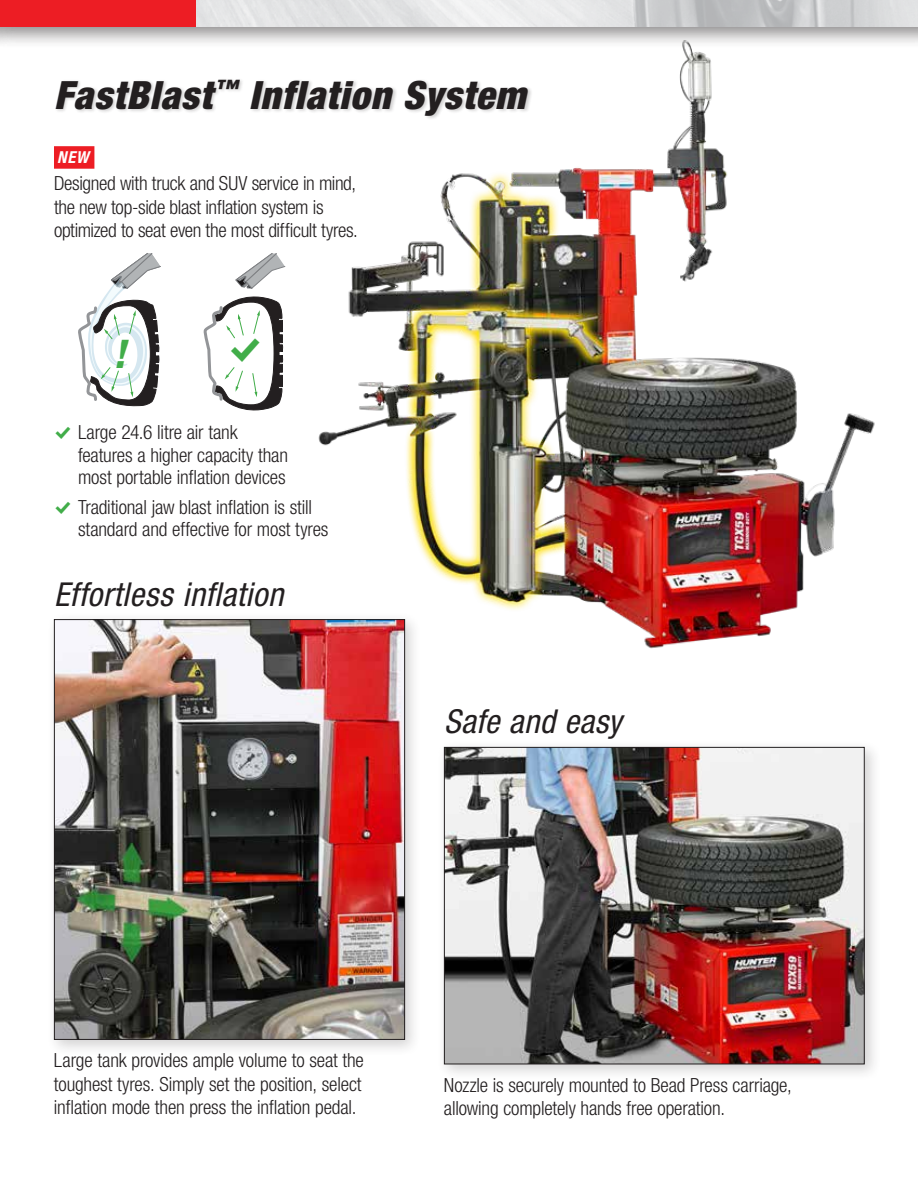
<style>
.page{position:relative;width:918px;height:1188px;background:#fff}
.page>*{position:absolute;margin:0;border:0;box-sizing:border-box;transform-origin:0 0}
.t1{font:40.65px "Modern Pictograms";color:#41ad49}
.t2{font:italic 900 40.35px "Gotham";color:#41ad49;scale:.78 1}
.t3{font:italic 900 condensed 39px "Helvetica Neue LT Std";letter-spacing:.025em;color:#231f20}
.t4{font:italic condensed 33px "Helvetica Neue LT Std";letter-spacing:.015em;color:#231f20}
.t5{font:300 condensed 19.5px/23.4px "Helvetica Neue LT Std";letter-spacing:-.01em;color:#231f20}
.t6{font:italic 700 condensed 16.5px "Helvetica Neue LT Std";color:#fff}
.s1{font-family:"Modern Pictograms";font-weight:400;font-stretch:normal;font-size:21px;color:#41ad49}
</style>
<div class="page">
<div style="left:54px;top:146px;width:40px;height:23px;background:#ed1d24"></div>
<img style="left:318px;top:49px;width:557px;height:600px">
<div style="left:437px;top:740px;width:444px;height:341px;background:#231f20;opacity:.2"></div>
<img style="left:446px;top:749px;width:417px;height:313px">
<div style="left:444px;top:747px;width:421px;height:317px;border:1px solid #231f20"></div>
<div style="left:47px;top:612px;width:375px;height:445px;background:#231f20;opacity:.2"></div>
<img style="left:56px;top:621px;width:347px;height:417px">
<div style="left:54px;top:619px;width:351px;height:421px;border:1px solid #231f20"></div>
<div style="left:55px;top:78px;width:478px;height:42px;background:#231f20;opacity:.2"></div>
<svg style="left:78px;top:253px;width:83px;height:154px"></svg>
<svg style="left:203px;top:253px;width:83px;height:158px"></svg>
<div style="left:0;top:0;width:918px;height:49px;background:#231f20;opacity:.5"></div>
<img style="left:196px;top:0;width:722px;height:27px">
<div style="left:0;top:0;width:16px;height:49px;background:#231f20;opacity:.5"></div>
<div style="left:0;top:0;width:196px;height:27px;background:#ed1d24"></div>
<h3 class="t3" style="left:54px;top:71px;width:473px">FastBlast<sup>™</sup> Inflation System</h3>
<p class="t6" style="left:57px;top:148px;width:33px">NEW</p>
<p class="t5" style="left:54px;top:171px;width:305px">Designed with truck and SUV service in mind, the new top-side blast inflation system is optimized to seat even the most difficult tyres.</p>
<h2 class="t2" style="left:117px;top:326px;width:14px">!</h2>
<h1 class="t1" style="left:228px;top:330px;width:35px">%</h1>
<p class="t5" style="left:78px;top:421px;width:212px;line-height:22.5px;text-indent:-24px"><span class="s1">%</span> Large 24.6 litre air tank features a higher capacity than most portable inflation devices</p>
<p class="t5" style="left:78px;top:495px;width:252px;line-height:22.5px;text-indent:-24px"><span class="s1">%</span> Traditional jaw blast inflation is still standard and effective for most tyres</p>
<h3 class="t4" style="left:54px;top:575px;width:231px">Effortless inflation</h3>
<h3 class="t4" style="left:444px;top:702px;width:179px">Safe and easy</h3>
<p class="t5" style="left:54px;top:1048px;width:311px;text-align:justify">Large tank provides ample volume to seat the toughest tyres. Simply set the position, select inflation mode then press the inflation pedal.</p>
<p class="t5" style="left:444px;top:1073px;width:349px">Nozzle is securely mounted to Bead Press carriage, allowing completely hands free operation.</p>
</div>
